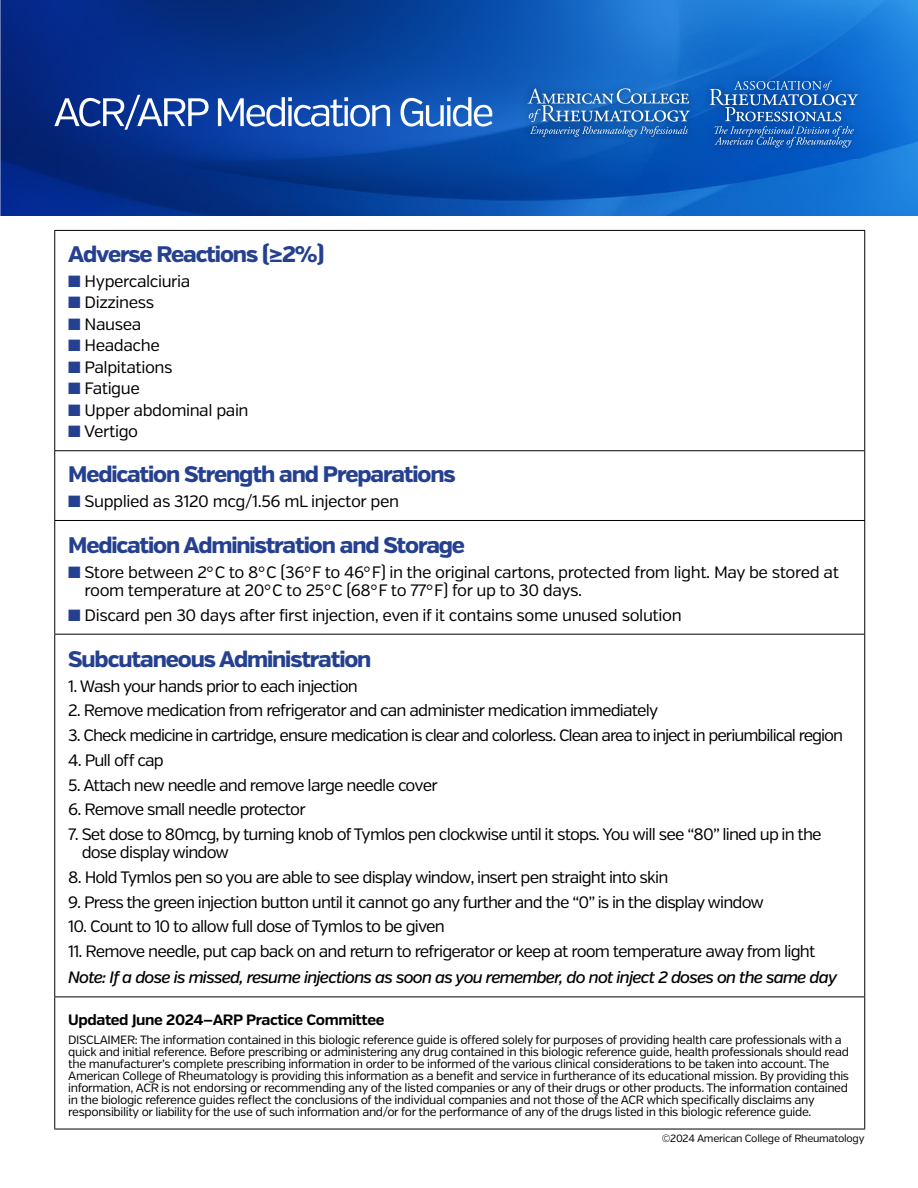
<style>
.page{position:relative;width:918px;height:1188px;background:#fff}
.page>*{position:absolute;margin:0;border:0;box-sizing:border-box;transform-origin:0 0}
.t1{font:800 22.5px "Verb";letter-spacing:-.05em;color:#25408f}
.t2{font:16.5px/18px "Verb";letter-spacing:-.05em;color:#000}
.t3{font:16.5px/18px "Verb";letter-spacing:-.025em;color:#000}
.t4{font:italic 500 16.5px "Verb";letter-spacing:-.05em;color:#000}
.t5{font:700 15px "Verb";letter-spacing:-.025em;color:#000}
.t6{font:12px/12px "Verb";letter-spacing:-.03em;color:#000}
.t7{font:10.5px "Verb";letter-spacing:-.025em;color:#000}
.s1{color:#25408f}
</style>
<div class="page">
<img style="left:0;top:0;width:918px;height:216px">
<img style="left:516px;top:69px;width:353px;height:90px">
<svg style="left:528px;top:88px;width:162px;height:49px"></svg>
<svg style="left:710px;top:81px;width:148px;height:67px"></svg>
<svg style="left:54px;top:95px;width:155px;height:35px"></svg>
<svg style="left:218px;top:97px;width:172px;height:30px"></svg>
<svg style="left:401px;top:97px;width:91px;height:30px"></svg>
<hr style="left:54px;top:230px;width:811px;height:1px;background:#000">
<hr style="left:54px;top:231px;width:1px;height:219px;background:#000">
<hr style="left:864px;top:231px;width:1px;height:219px;background:#000">
<hr style="left:54px;top:450px;width:811px;height:1px;background:#000">
<hr style="left:54px;top:451px;width:1px;height:69px;background:#000">
<hr style="left:864px;top:451px;width:1px;height:69px;background:#000">
<hr style="left:54px;top:520px;width:811px;height:1px;background:#000">
<hr style="left:54px;top:521px;width:1px;height:113px;background:#000">
<hr style="left:864px;top:521px;width:1px;height:113px;background:#000">
<hr style="left:54px;top:634px;width:811px;height:1px;background:#000">
<hr style="left:54px;top:635px;width:1px;height:362px;background:#000">
<hr style="left:864px;top:635px;width:1px;height:362px;background:#000">
<hr style="left:54px;top:997px;width:811px;height:1px;background:#000">
<hr style="left:54px;top:997px;width:1px;height:132px;background:#000">
<hr style="left:864px;top:997px;width:1px;height:132px;background:#000">
<hr style="left:54px;top:1129px;width:811px;height:1px;background:#000">
<h1 class="t1" style="left:68px;top:240px;width:258px">Adverse Reactions (≥2%)</h1>
<h2 class="t3" style="left:68px;top:272px;width:124px"><span class="s1">■</span> Hypercalciuria</h2>
<h2 class="t3" style="left:68px;top:294px;width:87px"><span class="s1">■</span> Dizziness</h2>
<h2 class="t2" style="left:68px;top:315px;width:75px"><span class="s1">■</span> Nausea</h2>
<h2 class="t3" style="left:68px;top:337px;width:93px"><span class="s1">■</span> Headache</h2>
<h2 class="t3" style="left:68px;top:358px;width:106px"><span class="s1">■</span> Palpitations</h2>
<h2 class="t3" style="left:68px;top:380px;width:73px"><span class="s1">■</span> Fatigue</h2>
<h2 class="t3" style="left:68px;top:401px;width:182px"><span class="s1">■</span> Upper abdominal pain</h2>
<h2 class="t3" style="left:68px;top:423px;width:71px"><span class="s1">■</span> Vertigo</h2>
<h1 class="t1" style="left:68px;top:461px;width:389px">Medication Strength and Preparations</h1>
<h2 class="t3" style="left:68px;top:492px;width:332px"><span class="s1">■</span> Supplied as 3120 mcg/1.56 mL injector pen</h2>
<h1 class="t1" style="left:68px;top:532px;width:398px">Medication Administration and Storage</h1>
<h2 class="t3" style="left:85px;top:563px;width:756px;text-indent:-16px"><span class="s1">■</span> Store between 2°C to 8°C (36°F to 46°F) in the original cartons, protected from light. May be stored at room temperature at 20°C to 25°C (68°F to 77°F) for up to 30 days.</h2>
<h2 class="t3" style="left:68px;top:606px;width:615px"><span class="s1">■</span> Discard pen 30 days after first injection, even if it contains some unused solution</h2>
<h1 class="t1" style="left:68px;top:645px;width:305px">Subcutaneous Administration</h1>
<h2 class="t2" style="left:68px;top:677px;width:291px">1. Wash your hands prior to each injection</h2>
<h2 class="t2" style="left:68px;top:702px;width:592px">2. Remove medication from refrigerator and can administer medication immediately</h2>
<h2 class="t2" style="left:68px;top:727px;width:776px">3. Check medicine in cartridge, ensure medication is clear and colorless. Clean area to inject in periumbilical region</h2>
<h2 class="t2" style="left:68px;top:751px;width:97px">4. Pull off cap</h2>
<h2 class="t2" style="left:68px;top:776px;width:371px">5. Attach new needle and remove large needle cover</h2>
<h2 class="t2" style="left:68px;top:801px;width:239px">6. Remove small needle protector</h2>
<h2 class="t2" style="left:82px;top:826px;width:742px;text-indent:-13px">7. Set dose to 80mcg, by turning knob of Tymlos pen clockwise until it stops. You will see “80” lined up in the dose display window</h2>
<h2 class="t2" style="left:68px;top:868px;width:602px">8. Hold Tymlos pen so you are able to see display window, insert pen straight into skin</h2>
<h2 class="t2" style="left:68px;top:893px;width:697px">9. Press the green injection button until it cannot go any further and the “0” is in the display window</h2>
<h2 class="t2" style="left:68px;top:918px;width:378px">10. Count to 10 to allow full dose of Tymlos to be given</h2>
<h2 class="t2" style="left:68px;top:943px;width:749px">11. Remove needle, put cap back on and return to refrigerator or keep at room temperature away from light</h2>
<h2 class="t4" style="left:68px;top:968px;width:771px">Note: If a dose is missed, resume injections as soon as you remember, do not inject 2 doses on the same day</h2>
<p class="t5" style="left:68px;top:1010px;width:318px">Updated June 2024—ARP Practice Committee</p>
<p class="t6" style="left:68px;top:1034px;width:782px">DISCLAIMER: The information contained in this biologic reference guide is offered solely for purposes of providing health care professionals with a quick and initial reference. Before prescribing or administering any drug contained in this biologic reference guide, health professionals should read the manufacturer’s complete prescribing information in order to be informed of the various clinical considerations to be taken into account. The American College of Rheumatology is providing this information as a benefit and service in furtherance of its educational mission. By providing this information, ACR is not endorsing or recommending any of the listed companies or any of their drugs or other products. The information contained in the biologic reference guides reflect the conclusions of the individual companies and not those of the ACR which specifically disclaims any responsibility or liability for the use of such information and/or for the performance of any of the drugs listed in this biologic reference guide.</p>
<p class="t7" style="left:662px;top:1132px;width:204px">©2024 American College of Rheumatology</p>
</div>
